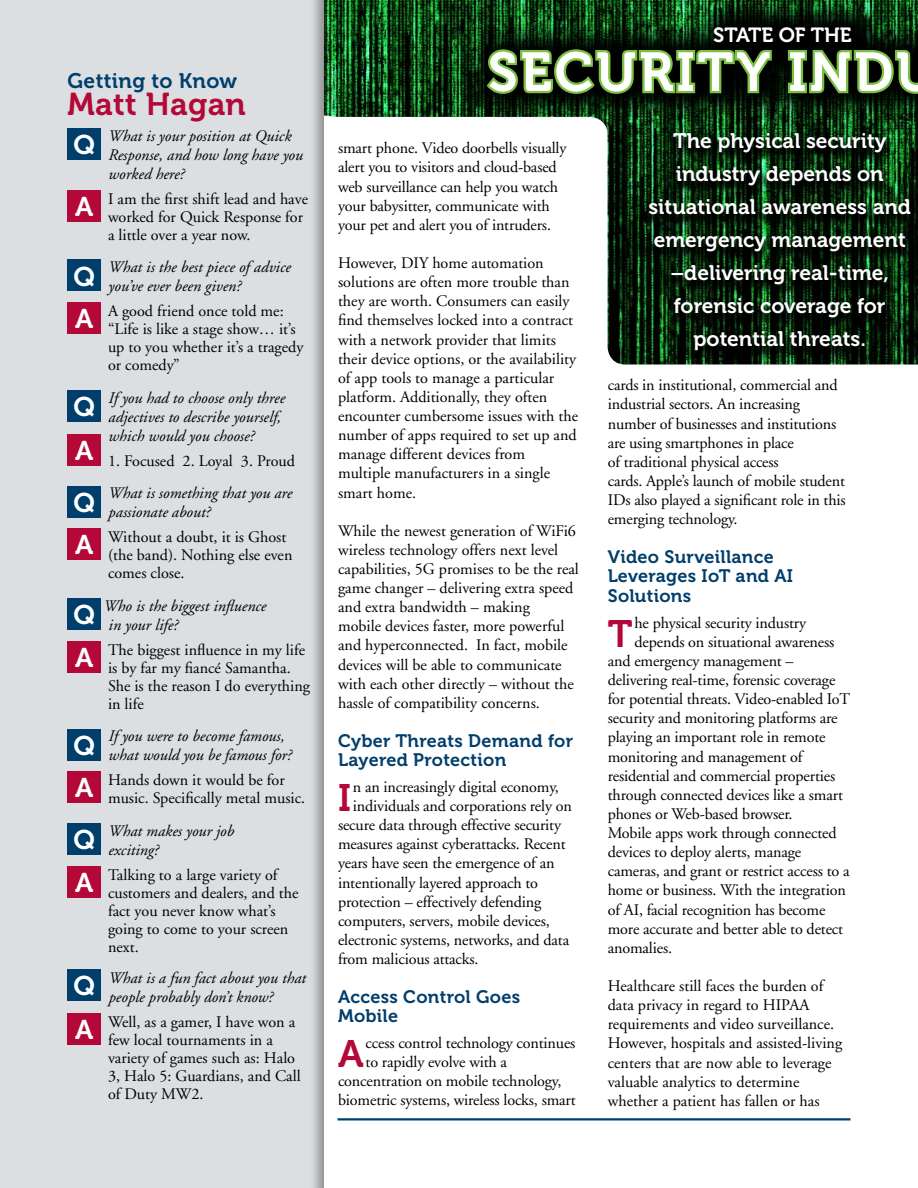
<style>
.page{position:relative;width:918px;height:1188px;background:#fff}
.page>*{position:absolute;margin:0;border:0;box-sizing:border-box;transform-origin:0 0}
.t1{font:54.45px "Museo 700";letter-spacing:.05em;color:#fff}
.t2{font:38.1px "Museo 700";color:#b30838}
.t3{font:31.5px "Museo 700";letter-spacing:.01em;color:#b30838}
.t4{font:27px "Museo 700";color:#fff}
.t5{font:21px/33px "Museo 700";color:#fff;text-align:center}
.t6{font:21px "Museo 700";letter-spacing:.015em;color:#003e6b}
.t7{font:20.4px "Museo 700";color:#fff}
.t8{font:18px/19.5px "Museo 700";letter-spacing:.015em;color:#003e6b}
.t9{font:16.2px/19px "Adobe Garamond";letter-spacing:-.01em;color:#000}
.t10{font:italic 16.2px/19px "Adobe Garamond";color:#000}
.s1{font-family:"Museo 700";font-size:27px;color:#fff}
.s2{font-family:"Museo 700";font-style:normal;font-size:27px;color:#fff}
</style>
<div class="page">
<div style="left:0;top:0;width:338px;height:1188px;background:#000;opacity:.75"></div>
<hr style="left:338px;top:1118px;width:512px;height:2px;background:#003e6b">
<div style="left:68px;top:128px;width:33px;height:32px;background:#003e6b"></div>
<div style="left:68px;top:190px;width:33px;height:32px;background:#b30838"></div>
<div style="left:68px;top:259px;width:33px;height:32px;background:#003e6b"></div>
<div style="left:68px;top:302px;width:33px;height:32px;background:#b30838"></div>
<div style="left:68px;top:390px;width:33px;height:32px;background:#003e6b"></div>
<div style="left:68px;top:434px;width:33px;height:32px;background:#b30838"></div>
<div style="left:68px;top:486px;width:33px;height:32px;background:#003e6b"></div>
<div style="left:68px;top:528px;width:33px;height:32px;background:#b30838"></div>
<div style="left:68px;top:598px;width:33px;height:32px;background:#003e6b"></div>
<div style="left:68px;top:641px;width:33px;height:32px;background:#b30838"></div>
<div style="left:68px;top:729px;width:33px;height:31px;background:#003e6b"></div>
<div style="left:68px;top:771px;width:33px;height:32px;background:#b30838"></div>
<div style="left:68px;top:823px;width:33px;height:32px;background:#003e6b"></div>
<div style="left:68px;top:866px;width:33px;height:32px;background:#b30838"></div>
<div style="left:68px;top:969px;width:33px;height:32px;background:#003e6b"></div>
<div style="left:68px;top:1013px;width:33px;height:32px;background:#b30838"></div>
<img style="left:324px;top:0;width:462px;height:364px">
<div style="left:641px;top:132px;width:277px;height:233px;background:#000;opacity:.75"></div>
<svg style="left:467px;top:0;width:319px;height:122px;background:#113617"></svg>
<svg style="left:483px;top:46px;width:291px;height:53px;background:#32501b"></svg>
<svg style="left:786px;top:0;width:132px;height:135px;background:#1a3c14"></svg>
<p class="t6" style="left:68px;top:69px;width:171px">Getting to Know</p>
<h3 class="t3" style="left:68px;top:86px;width:180px">Matt Hagan</h3>
<h3 class="t4" style="left:73px;top:130px;width:23px">Q</h3>
<p class="t10" style="left:108px;top:127px;width:196px">What is your position at Quick<br>Response, and how long have you worked here?</p>
<p class="t9" style="left:108px;top:190px;width:202px;line-height:18px;text-indent:-33px"><span class="s1">A</span> I am the first shift lead and have worked for Quick Response for a little over a year now.</p>
<h3 class="t4" style="left:73px;top:261px;width:23px">Q</h3>
<p class="t10" style="left:108px;top:258px;width:184px">What is the best piece of advice you’ve ever been given?</p>
<p class="t9" style="left:108px;top:302px;width:197px;line-height:18px;text-indent:-33px"><span class="s1">A</span> A good friend once told me: “Life is like a stage show… it’s up to you whether it’s a tragedy or comedy”</p>
<h3 class="t4" style="left:73px;top:392px;width:23px">Q</h3>
<p class="t10" style="left:108px;top:389px;width:178px">If you had to choose only three adjectives to describe yourself, which would you choose?</p>
<p class="t9" style="left:75px;top:452px;width:221px"><sup>A</sup> 1. Focused 2. Loyal 3. Proud</p>
<h3 class="t4" style="left:73px;top:487px;width:23px">Q</h3>
<p class="t10" style="left:108px;top:484px;width:185px">What is something that you are passionate about?</p>
<p class="t9" style="left:108px;top:529px;width:186px;line-height:18px;text-indent:-33px"><span class="s1">A</span> Without a doubt, it is Ghost (the band). Nothing else even comes close.</p>
<h3 class="t4" style="left:73px;top:600px;width:23px">Q</h3>
<p class="t10" style="left:108px;top:597px;width:159px;text-indent:-5px">Who is the biggest influence in your life?</p>
<p class="t9" style="left:108px;top:641px;width:204px;line-height:18px;text-indent:-33px"><span class="s1">A</span> The biggest influence in my life is by far my fiancé Samantha.<br>She is the reason I do everything in life</p>
<h3 class="t4" style="left:73px;top:730px;width:23px">Q</h3>
<p class="t10" style="left:108px;top:727px;width:185px">If you were to become famous, what would you be famous for?</p>
<p class="t9" style="left:108px;top:772px;width:199px;line-height:18px;text-indent:-33px"><span class="s1">A</span> Hands down it would be for music. Specifically metal music.</p>
<h3 class="t4" style="left:73px;top:825px;width:23px">Q</h3>
<p class="t10" style="left:108px;top:822px;width:127px">What makes your job exciting?</p>
<p class="t9" style="left:108px;top:866px;width:192px;line-height:18px;text-indent:-33px"><span class="s1">A</span> Talking to a large variety of customers and dealers, and the fact you never know what’s going to come to your screen next.</p>
<p class="t10" style="left:73px;top:969px;width:234px;text-align:center"><span class="s2">Q</span> What is a fun fact about you that people probably don’t know?</p>
<p class="t9" style="left:108px;top:1013px;width:194px;line-height:18px;text-indent:-33px"><span class="s1">A</span> Well, as a gamer, I have won a few local tournaments in a variety of games such as: Halo<br>3, Halo 5: Guardians, and Call of Duty MW2.</p>
<p class="t7" style="left:713px;top:23px;width:140px">STATE OF THE</p>
<h1 class="t1" style="left:488px;top:42px;width:450px">SECURITY INDU</h1>
<p class="t9" style="left:338px;top:139px;width:230px">smart phone. Video doorbells visually alert you to visitors and cloud-based web surveillance can help you watch your babysitter, communicate with your pet and alert you of intruders.</p>
<p class="t9" style="left:338px;top:254px;width:242px">However, DIY home automation solutions are often more trouble than they are worth. Consumers can easily find themselves locked into a contract with a network provider that limits their device options, or the availability of app tools to manage a particular platform. Additionally, they often encounter cumbersome issues with the number of apps required to set up and manage different devices from multiple manufacturers in a single smart home.</p>
<p class="t9" style="left:338px;top:522px;width:242px">While the newest generation of WiFi6 wireless technology offers next level capabilities, 5G promises to be the real game changer – delivering extra speed and extra bandwidth – making<br>mobile devices faster, more powerful and hyperconnected. In fact, mobile devices will be able to communicate with each other directly – without the hassle of compatibility concerns.</p>
<p class="t8" style="left:338px;top:731px;width:237px">Cyber Threats Demand for<br>Layered Protection</p>
<h2 class="t2" style="left:338px;top:777px;width:15px">I</h2>
<p class="t9" style="left:353px;top:778px;width:207px">n an increasingly digital economy,</p>
<p class="t9" style="left:353px;top:797px;width:220px">individuals and corporations rely on</p>
<p class="t9" style="left:338px;top:816px;width:225px">secure data through effective security</p>
<p class="t9" style="left:338px;top:835px;width:229px">measures against cyberattacks. Recent</p>
<p class="t9" style="left:338px;top:854px;width:218px">years have seen the emergence of an</p>
<p class="t9" style="left:338px;top:873px;width:201px">intentionally layered approach to</p>
<p class="t9" style="left:338px;top:892px;width:205px">protection – effectively defending</p>
<p class="t9" style="left:338px;top:912px;width:213px">computers, servers, mobile devices,</p>
<p class="t9" style="left:338px;top:931px;width:233px">electronic systems, networks, and data</p>
<p class="t9" style="left:338px;top:950px;width:142px">from malicious attacks.</p>
<p class="t8" style="left:338px;top:987px;width:184px">Access Control Goes<br>Mobile</p>
<h2 class="t2" style="left:338px;top:1033px;width:27px">A</h2>
<p class="t9" style="left:366px;top:1034px;width:211px">ccess control technology continues</p>
<p class="t9" style="left:366px;top:1053px;width:143px">to rapidly evolve with a</p>
<p class="t9" style="left:338px;top:1072px;width:225px">concentration on mobile technology,</p>
<p class="t9" style="left:338px;top:1091px;width:239px">biometric systems, wireless locks, smart</p>
<p class="t5" style="left:648px;top:124px;width:264px">The physical security industry depends on situational awareness and emergency management –delivering real-time, forensic coverage for potential threats.</p>
<p class="t9" style="left:608px;top:376px;width:239px">cards in institutional, commercial and industrial sectors. An increasing number of businesses and institutions are using smartphones in place<br>of traditional physical access<br>cards. Apple’s launch of mobile student IDs also played a significant role in this emerging technology.</p>
<p class="t8" style="left:608px;top:547px;width:187px">Video Surveillance<br>Leverages IoT and AI<br>Solutions</p>
<h2 class="t2" style="left:608px;top:612px;width:26px">T</h2>
<p class="t9" style="left:635px;top:613px;width:173px">he physical security industry</p>
<p class="t9" style="left:635px;top:633px;width:201px">depends on situational awareness</p>
<p class="t9" style="left:608px;top:652px;width:187px">and emergency management –</p>
<p class="t9" style="left:608px;top:671px;width:229px">delivering real-time, forensic coverage</p>
<p class="t9" style="left:608px;top:690px;width:244px">for potential threats. Video-enabled IoT</p>
<p class="t9" style="left:608px;top:709px;width:231px">security and monitoring platforms are</p>
<p class="t9" style="left:608px;top:728px;width:219px">playing an important role in remote</p>
<p class="t9" style="left:608px;top:747px;width:196px">monitoring and management of</p>
<p class="t9" style="left:608px;top:766px;width:229px">residential and commercial properties</p>
<p class="t9" style="left:608px;top:786px;width:237px">through connected devices like a smart</p>
<p class="t9" style="left:608px;top:805px;width:186px">phones or Web-based browser.</p>
<p class="t9" style="left:608px;top:824px;width:230px">Mobile apps work through connected</p>
<p class="t9" style="left:608px;top:843px;width:195px">devices to deploy alerts, manage</p>
<p class="t9" style="left:608px;top:862px;width:243px">cameras, and grant or restrict access to a</p>
<p class="t9" style="left:608px;top:881px;width:240px">home or business. With the integration</p>
<p class="t9" style="left:608px;top:900px;width:219px">of AI, facial recognition has become</p>
<p class="t9" style="left:608px;top:919px;width:237px">more accurate and better able to detect</p>
<p class="t9" style="left:608px;top:939px;width:66px">anomalies.</p>
<p class="t9" style="left:608px;top:977px;width:236px">Healthcare still faces the burden of data privacy in regard to HIPAA requirements and video surveillance.<br>However, hospitals and assisted-living centers that are now able to leverage valuable analytics to determine whether a patient has fallen or has</p>
</div>
